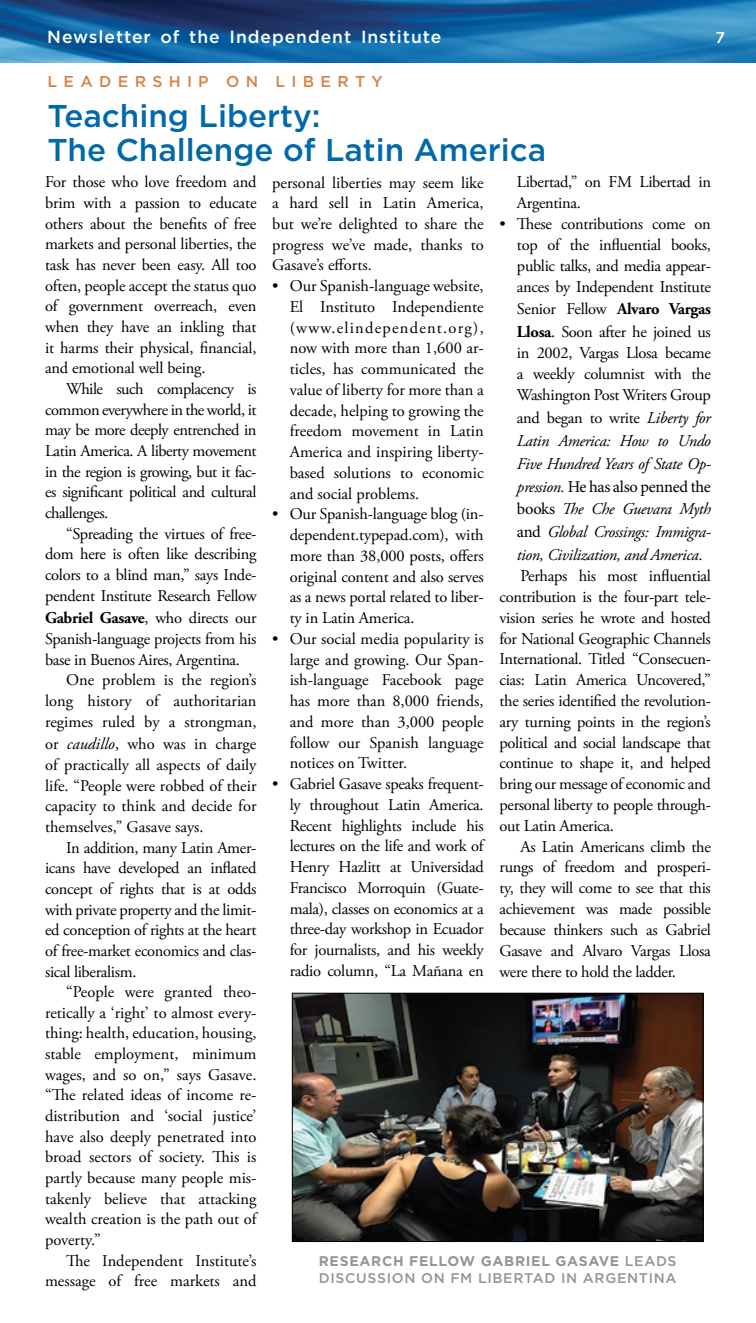
<style>
.page{position:relative;width:756px;height:1323px;background:#fff}
.page>*{position:absolute;margin:0;border:0;box-sizing:border-box;transform-origin:0 0}
.t1{font:500 31.5px/33.2px "Gotham";color:#0069aa}
.t2{font:500 17.5px "Gotham";letter-spacing:.055em;color:#fff}
.t3{font:16.45px/20.8px "Adobe Garamond Pro";letter-spacing:-.02em;color:#000;text-align:justify}
.t4{font:italic 16.45px/22.9px "Adobe Garamond Pro";letter-spacing:-.02em;color:#000;text-align:justify}
.t5{font:16.45px/20.7px "Adobe Garamond Pro";color:#000;text-align:right}
.t6{font:16.45px "Minion Pro";letter-spacing:-.02em;color:#000}
.t7{font:500 15.75px "Gotham";letter-spacing:.4em;color:#d58347}
.t8{font:500 15.75px "Gotham";color:#fff}
.t9{font:500 14px/17.5px "Gotham";letter-spacing:.05em;color:#939598}
.s1{font-weight:700}
.s2{font-style:italic}
.s3{font-style:normal}
.s4{font-family:"Adobe Garamond Pro";font-style:italic}
.s5{font-family:"Minion Pro";font-style:normal}
</style>
<div class="page">
<img style="left:0;top:0;width:756px;height:63px">
<img style="left:294px;top:995px;width:408px;height:245px">
<div style="left:292px;top:993px;width:412px;height:249px;border:1px solid #000"></div>
<p class="t2" style="left:47px;top:25px;width:396px">Newsletter of the Independent Institute</p>
<p class="t8" style="left:716px;top:27px;width:11px">7</p>
<p class="t7" style="left:48px;top:72px;width:337px">LEADERSHIP ON LIBERTY</p>
<h1 class="t1" style="left:48px;top:99px;width:500px">Teaching Liberty:<br>The Challenge of Latin America</h1>
<p class="t3" style="left:45px;top:173px;width:213px">For those who love freedom and brim with a passion to educate others about the benefits of free markets and personal liberties, the task has never been easy. All too often, people accept the status quo of government overreach, even when they have an inkling that it harms their physical, financial, and emotional well being.</p>
<p class="t3" style="left:45px;top:379px;width:213px;text-indent:21px">While such complacency is common everywhere in the world, it may be more deeply entrenched in Latin America. A liberty movement in the region is growing, but it fac&shy;es significant political and cultural challenges.</p>
<p class="t3" style="left:45px;top:524px;width:213px;text-indent:21px">“Spreading the virtues of free&shy;dom here is often like describing colors to a blind man,” says Inde&shy;pendent Institute Research Fellow</p>
<p class="t3" style="left:45px;top:608px;width:213px"><span class="s1">Gabriel Gasave</span>, who directs our</p>
<p class="t3" style="left:45px;top:629px;width:213px">Spanish-language projects from his</p>
<p class="t3" style="left:45px;top:650px;width:197px">base in Buenos Aires, Argentina.</p>
<p class="t5" style="left:66px;top:670px;width:192px">One problem is the region’s</p>
<p class="t5" style="left:45px;top:691px;width:213px">long history of authoritarian</p>
<p class="t5" style="left:45px;top:712px;width:213px">regimes ruled by a strongman,</p>
<p class="t3" style="left:45px;top:734px;width:213px">or <span class="s2">caudillo</span>, who was in charge of practically all aspects of daily life. “People were robbed of their capacity to think and decide for themselves,” Gasave says.</p>
<p class="t3" style="left:45px;top:838px;width:213px;text-indent:21px">In addition, many Latin Amer&shy;icans have developed an inflated concept of rights that is at odds with private property and the limit&shy;ed conception of rights at the heart of free-market economics and clas&shy;sical liberalism.</p>
<p class="t3" style="left:45px;top:982px;width:213px;text-indent:21px">“People were granted theo&shy;retically a ‘right’ to almost every&shy;thing: health, education, housing, stable employment, minimum wages, and so on,” says Gasave. “The related ideas of income re&shy;distribution and ‘social justice’ have also deeply penetrated into broad sectors of society. This is partly because many people mis&shy;takenly believe that attacking wealth creation is the path out of poverty.”</p>
<p class="t5" style="left:45px;top:1251px;width:213px">The Independent Institute’s message of free markets and</p>
<p class="t3" style="left:272px;top:172px;width:213px">personal liberties may seem like a hard sell in Latin America, but we’re delighted to share the progress we’ve made, thanks to Gasave’s efforts.</p>
<p class="t3" style="left:290px;top:276px;width:196px;text-indent:-17px">• Our Spanish-language website, El Instituto Independiente (www.elindependent.org), now with more than 1,600 ar&shy;ticles, has communicated the value of liberty for more than a decade, helping to growing the freedom movement in Latin America and inspiring liberty&shy;based solutions to economic and social problems.</p>
<p class="t3" style="left:290px;top:504px;width:195px;text-indent:-18px">• Our Spanish-language blog (in&shy;dependent.typepad.com), with more than 38,000 posts, offers original content and also serves as a news portal related to liber&shy;ty in Latin America.</p>
<p class="t3" style="left:290px;top:629px;width:195px;text-indent:-18px">• Our social media popularity is large and growing. Our Span&shy;ish-language Facebook page has more than 8,000 friends, and more than 3,000 people follow our Spanish language notices on Twitter.</p>
<p class="t3" style="left:290px;top:774px;width:195px;text-indent:-18px">• Gabriel Gasave speaks frequent&shy;ly throughout Latin America.<br>Recent highlights include his lectures on the life and work of Henry Hazlitt at Universidad Francisco Morroquin (Guate&shy;mala), classes on economics at a three-day workshop in Ecuador for journalists, and his weekly radio column, “La Mañana en</p>
<p class="t3" style="left:517px;top:172px;width:195px">Libertad,” on FM Libertad in<br>Argentina.</p>
<p class="t3" style="left:517px;top:214px;width:195px;text-indent:-17px">• These contributions come on top of the influential books, public talks, and media appear&shy;ances by Independent Institute</p>
<p class="t3" style="left:517px;top:298px;width:195px;line-height:22.9px">Senior Fellow <span class="s1">Alvaro Vargas<br>Llosa</span>. Soon after he joined us</p>
<p class="t3" style="left:517px;top:343px;width:195px">in 2002, Vargas Llosa became a weekly columnist with the Washington Post Writers Group</p>
<p class="t4" style="left:517px;top:407px;width:195px"><span class="s3">and began to write</span> Liberty for Latin America: How to Undo Five Hundred Years of State Op-</p>
<p class="t6" style="left:517px;top:475px;width:195px"><span class="s4">pression.</span> He has also penned the</p>
<p class="t4" style="left:517px;top:498px;width:195px"><span class="s5">books</span> The Che Guevara Myth <span class="s5">and</span> Global Crossings: Immigra&shy;tion, Civilization, and America<span class="s3">.</span></p>
<p class="t3" style="left:499px;top:566px;width:213px;text-indent:21px">Perhaps his most influential contribution is the four-part tele&shy;vision series he wrote and hosted for National Geographic Channels International. Titled “Consecuen&shy;cias: Latin America Uncovered,” the series identified the revolution&shy;ary turning points in the region’s political and social landscape that continue to shape it, and helped bring our message of economic and personal liberty to people through&shy;out Latin America.</p>
<p class="t3" style="left:499px;top:837px;width:213px;text-indent:21px">As Latin Americans climb the rungs of freedom and prosperi&shy;ty, they will come to see that this achievement was made possible because thinkers such as Gabriel Gasave and Alvaro Vargas Llosa were there to hold the ladder.</p>
<p class="t9" style="left:319px;top:1252px;width:359px"><span class="s1">RESEARCH FELLOW GABRIEL GASAVE</span> LEADS<br>DISCUSSION ON FM LIBERTAD IN ARGENTINA</p>
</div>
